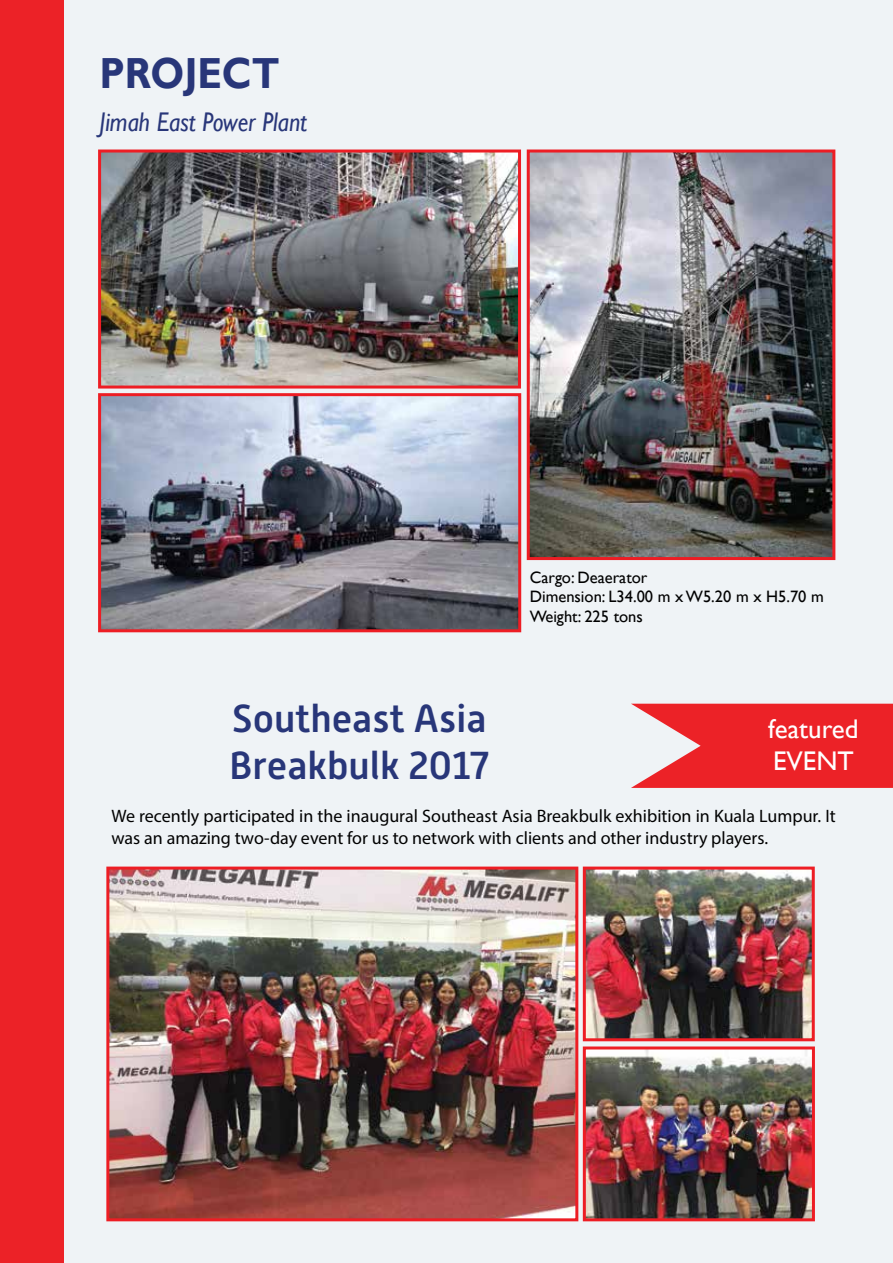
<style>
.page{position:relative;width:893px;height:1263px;background:#eff3f6}
.page>*{position:absolute;margin:0;border:0;box-sizing:border-box;transform-origin:0 0}
.t1{font:700 43.5px "Gill Sans";color:#283679;scale:.89 1}
.t2{font:500 39px/46.8px "Alwyn New";color:#283679}
.t3{font:italic 27px "Gill Sans";color:#283679;scale:.89 1}
.t4{font:27px/32.4px "Gill Sans";color:#fff}
.t5{font:18px/21.6px "Myriad Pro";color:#010101}
.t6{font:16.5px/19.8px "Gill Sans";color:#010101}
</style>
<div class="page">
<div style="left:0;top:0;width:64px;height:1263px;background:#ec2227"></div>
<svg style="left:631px;top:704px;width:262px;height:84px;background:#ec3e42"></svg>
<img style="left:110px;top:870px;width:464px;height:347px">
<div style="left:106px;top:866px;width:472px;height:355px;border:3px solid #ed1d24"></div>
<img style="left:587px;top:870px;width:224px;height:167px">
<div style="left:583px;top:866px;width:232px;height:175px;border:3px solid #ed1d24"></div>
<img style="left:587px;top:1050px;width:224px;height:167px">
<div style="left:583px;top:1046px;width:232px;height:175px;border:3px solid #ed1d24"></div>
<img style="left:102px;top:154px;width:415px;height:230px">
<div style="left:98px;top:150px;width:423px;height:238px;border:3px solid #ed1d24"></div>
<img style="left:531px;top:153px;width:300px;height:403px">
<div style="left:527px;top:149px;width:308px;height:411px;border:3px solid #ed1d24"></div>
<img style="left:102px;top:397px;width:415px;height:231px">
<div style="left:98px;top:393px;width:423px;height:239px;border:3px solid #ed1d24"></div>
<h1 class="t1" style="left:100px;top:48px;width:204px">PROJECT</h1>
<h3 class="t3" style="left:100px;top:106px;width:235px">Jimah East Power Plant</h3>
<p class="t6" style="left:530px;top:567px;width:296px">Cargo: Deaerator<br>Dimension: L34.00 m x W5.20 m x H5.70 m<br>Weight: 225 tons</p>
<h2 class="t2" style="left:229px;top:695px;width:262px">Southeast Asia<br>Breakbulk 2017</h2>
<p class="t5" style="left:111px;top:805px;width:726px">We recently participated in the inaugural Southeast Asia Breakbulk exhibition in Kuala Lumpur. It was an amazing two-day event for us to network with clients and other industry players.</p>
<h3 class="t4" style="left:768px;top:713px;width:92px">featured<br>EVENT</h3>
</div>
